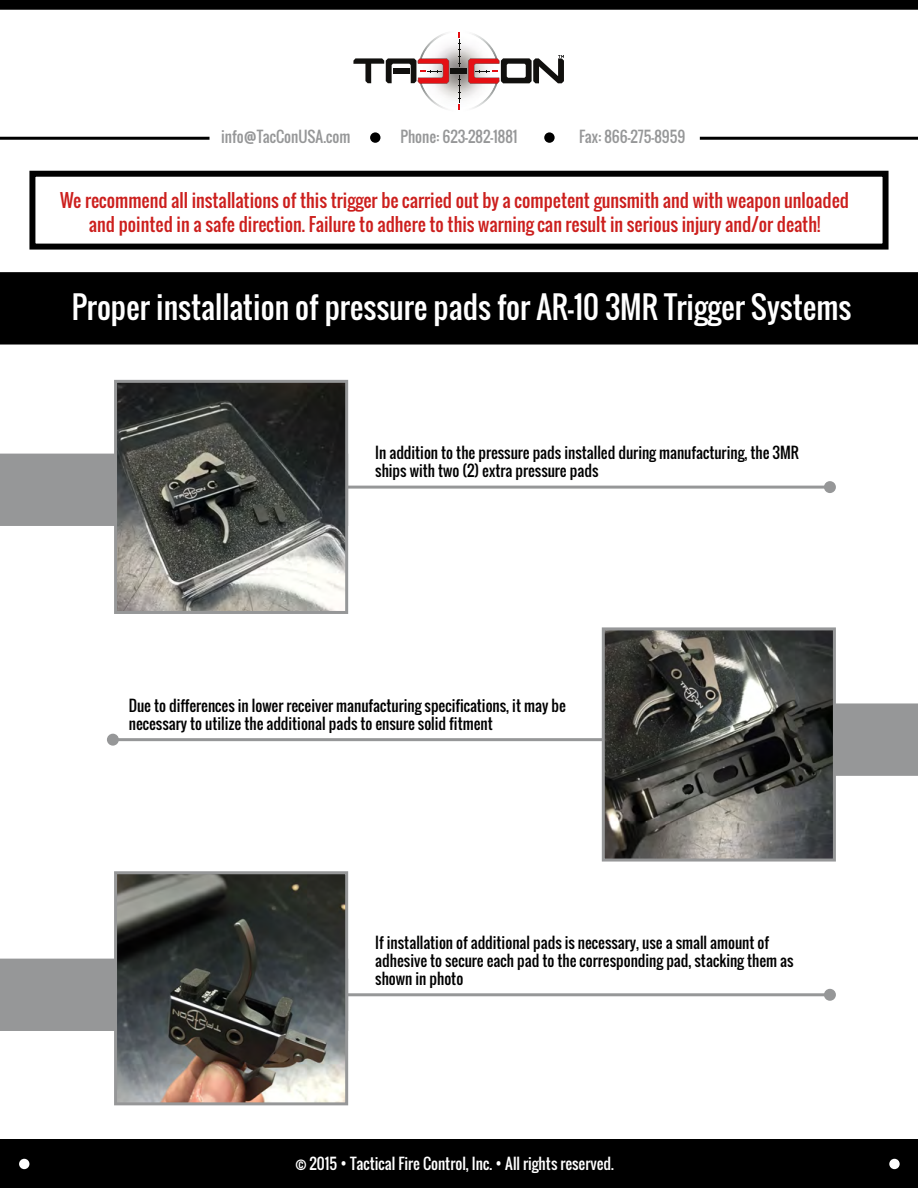
<style>
.page{position:relative;width:918px;height:1188px;background:#fff}
.page>*{position:absolute;margin:0;border:0;box-sizing:border-box;transform-origin:0 0}
.t1{font:30px "Oswald";color:#fff}
.t2{font:18px/23.9px "Oswald";color:#cc1f1d;text-align:center}
.t3{font:15px/18px "Oswald";color:#000}
.t4{font:15px "Oswald";color:#969798}
.t5{font:15px "Oswald";color:#fff}
</style>
<div class="page">
<div style="left:0;top:959px;width:114px;height:72px;background:#969798"></div>
<div style="left:0;top:454px;width:114px;height:72px;background:#969798"></div>
<div style="left:836px;top:703px;width:82px;height:73px;background:#969798"></div>
<div style="left:0;top:272px;width:918px;height:73px;background:#000"></div>
<svg style="left:0;top:0;width:918px;height:10px"></svg>
<div style="left:0;top:1140px;width:918px;height:48px;background:#000"></div>
<div style="left:29px;top:171px;width:860px;height:79px;border:6px solid #000"></div>
<svg style="left:353px;top:32px;width:211px;height:78px"></svg>
<div style="left:889px;top:1159px;width:11px;height:10px;background:#fff;border-radius:50%"></div>
<div style="left:544px;top:132px;width:11px;height:11px;background:#000;border-radius:50%"></div>
<div style="left:19px;top:1159px;width:10px;height:10px;background:#fff;border-radius:50%"></div>
<hr style="left:337px;top:486px;width:493px;height:3px;background:#969798">
<div style="left:824px;top:481px;width:12px;height:12px;background:#969798;border-radius:50%"></div>
<hr style="left:113px;top:738px;width:493px;height:3px;background:#969798">
<div style="left:107px;top:734px;width:12px;height:12px;background:#969798;border-radius:50%"></div>
<hr style="left:337px;top:993px;width:493px;height:3px;background:#969798">
<div style="left:824px;top:989px;width:12px;height:12px;background:#969798;border-radius:50%"></div>
<img style="left:118px;top:384px;width:226px;height:226px">
<div style="left:114px;top:380px;width:234px;height:234px;border:3px solid #969798"></div>
<img style="left:606px;top:631px;width:226px;height:227px">
<div style="left:602px;top:627px;width:234px;height:235px;border:3px solid #969798"></div>
<img style="left:118px;top:875px;width:226px;height:226px">
<div style="left:114px;top:871px;width:234px;height:234px;border:3px solid #969798"></div>
<div style="left:370px;top:132px;width:10px;height:11px;background:#000;border-radius:50%"></div>
<hr style="left:0;top:137px;width:210px;height:3px;background:#000">
<hr style="left:700px;top:137px;width:218px;height:3px;background:#000">
<p class="t4" style="left:221px;top:126px;width:131px">info@TacConUSA.com</p>
<p class="t4" style="left:400px;top:126px;width:119px">Phone: 623-282-1881</p>
<p class="t4" style="left:579px;top:126px;width:108px">Fax: 866-275-8959</p>
<p class="t2" style="left:60px;top:188px;width:791px">We recommend all installations of this trigger be carried out by a competent gunsmith and with weapon unloaded and pointed in a safe direction. Failure to adhere to this warning can result in serious injury and/or death!</p>
<h1 class="t1" style="left:72px;top:285px;width:781px">Proper installation of pressure pads for AR-10 3MR Trigger Systems</h1>
<p class="t3" style="left:375px;top:444px;width:425px">In addition to the pressure pads installed during manufacturing, the 3MR ships with two (2) extra pressure pads</p>
<p class="t3" style="left:129px;top:696px;width:439px">Due to differences in lower receiver manufacturing specifications, it may be necessary to utilize the additional pads to ensure solid fitment</p>
<p class="t3" style="left:375px;top:933px;width:420px">If installation of additional pads is necessary, use a small amount of adhesive to secure each pad to the corresponding pad, stacking them as shown in photo</p>
<p class="t5" style="left:295px;top:1152px;width:320px">© 2015 • Tactical Fire Control, Inc. • All rights reserved.</p>
</div>
